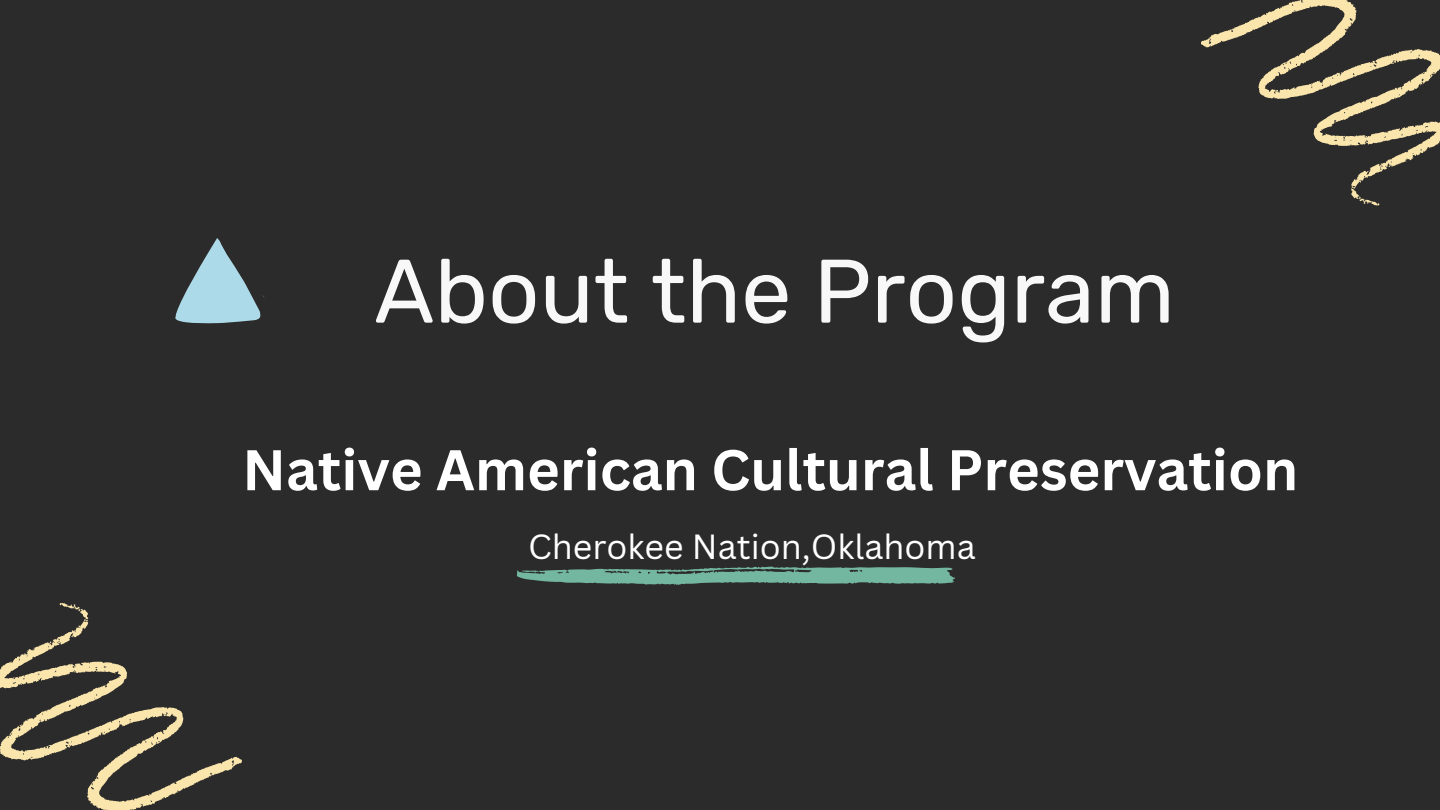
<style>
.page{position:relative;width:1440px;height:810px;background:#2b2b2b}
.page>*{position:absolute;margin:0;border:0;box-sizing:border-box;transform-origin:0 0}
.t1{font:90px "Rubik";color:#f8f8f8}
.t2{font:700 56px "Canva Sans";color:#fff}
.t3{font:34px "Canva Sans";color:#fff}
</style>
<div class="page">
<svg style="left:0;top:620px;width:242px;height:190px"></svg>
<svg style="left:59px;top:603px;width:30px;height:17px"></svg>
<svg style="left:1201px;top:0;width:239px;height:188px"></svg>
<svg style="left:1351px;top:188px;width:29px;height:18px"></svg>
<svg style="left:517px;top:566px;width:438px;height:19px"></svg>
<svg style="left:175px;top:238px;width:90px;height:85px"></svg>
<p class="t1" style="left:374px;top:239px;width:802px">About the Program</p>
<p class="t2" style="left:242px;top:430px;width:1058px">Native American Cultural Preservation</p>
<h1 class="t3" style="left:528px;top:522px;width:449px">Cherokee Nation,Oklahoma</h1>
</div>
